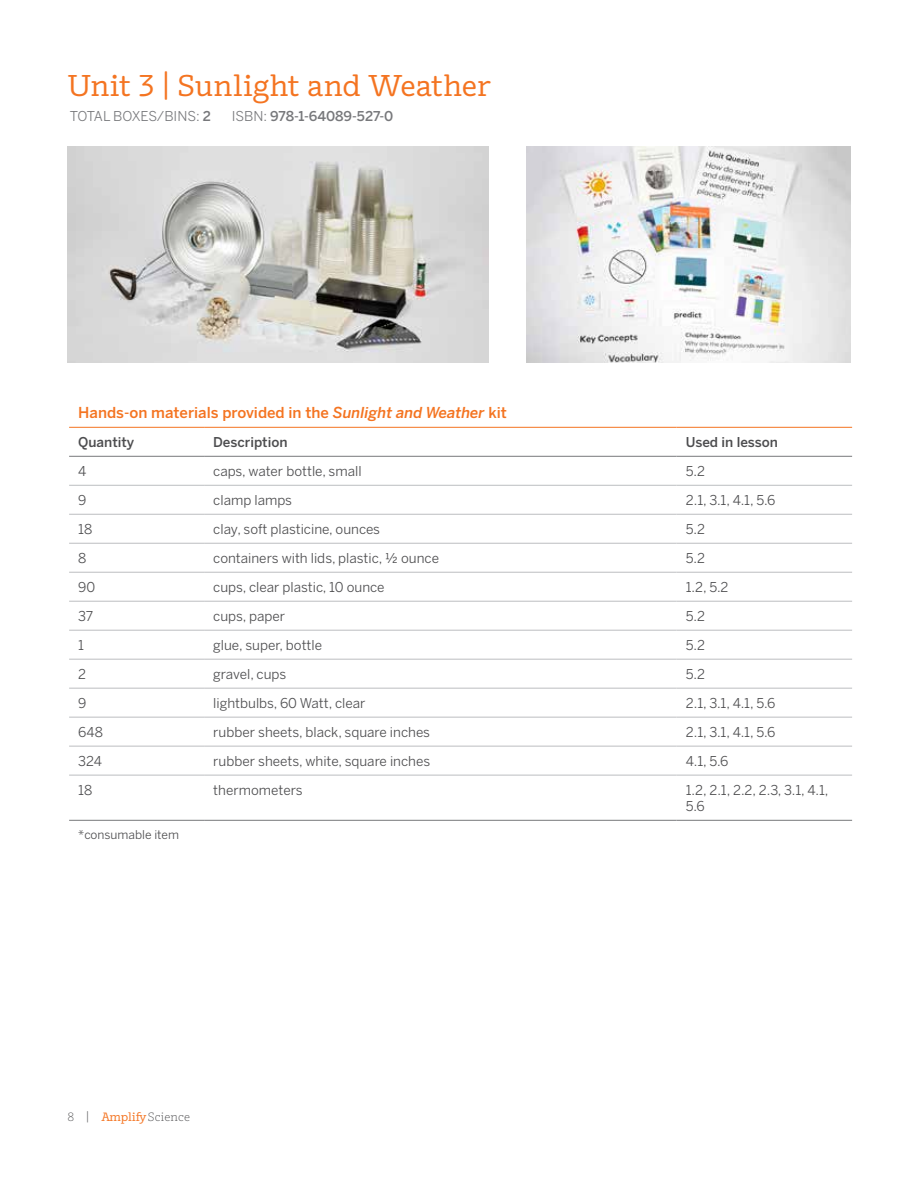
<style>
.page{position:relative;width:918px;height:1188px;background:#fff}
.page>*{position:absolute;margin:0;border:0;box-sizing:border-box;transform-origin:0 0}
.t1{font:30px "Amplify";letter-spacing:-.005em;color:#f47421}
.t2{font:500 15px "Benton Sans";color:#f47421}
.t3{font:13.5px/16.2px "Benton Sans";color:#4d4d4f}
.t4{font:500 13.5px "Benton Sans";color:#4d4d4f}
.t5{font:500 13.5px "Benton Sans";letter-spacing:-.005em;color:#77787b}
.t6{font:13.5px "Benton Sans";letter-spacing:-.005em;color:#77787b}
.t7{font:12px "Benton Sans";color:#4d4d4f}
.t8{font:300 12px "Amplify";letter-spacing:.015em;color:#4d4d4f}
.s1{font-weight:500}
.s2{font-weight:400}
.s3{font-style:italic}
.s4{color:#f47421}
</style>
<div class="page">
<hr style="left:69px;top:543px;width:135px;height:1px;background:#bcbec0">
<hr style="left:204px;top:543px;width:473px;height:1px;background:#bcbec0">
<hr style="left:677px;top:543px;width:175px;height:1px;background:#bcbec0">
<hr style="left:69px;top:572px;width:135px;height:1px;background:#bcbec0">
<hr style="left:204px;top:572px;width:473px;height:1px;background:#bcbec0">
<hr style="left:677px;top:572px;width:175px;height:1px;background:#bcbec0">
<hr style="left:69px;top:601px;width:135px;height:1px;background:#bcbec0">
<hr style="left:204px;top:601px;width:473px;height:1px;background:#bcbec0">
<hr style="left:677px;top:601px;width:175px;height:1px;background:#bcbec0">
<hr style="left:69px;top:630px;width:135px;height:1px;background:#bcbec0">
<hr style="left:204px;top:630px;width:473px;height:1px;background:#bcbec0">
<hr style="left:677px;top:630px;width:175px;height:1px;background:#bcbec0">
<hr style="left:69px;top:659px;width:135px;height:1px;background:#bcbec0">
<hr style="left:204px;top:659px;width:473px;height:1px;background:#bcbec0">
<hr style="left:677px;top:659px;width:175px;height:1px;background:#bcbec0">
<hr style="left:69px;top:688px;width:135px;height:1px;background:#bcbec0">
<hr style="left:204px;top:688px;width:473px;height:1px;background:#bcbec0">
<hr style="left:677px;top:688px;width:175px;height:1px;background:#bcbec0">
<hr style="left:69px;top:717px;width:135px;height:1px;background:#bcbec0">
<hr style="left:204px;top:717px;width:473px;height:1px;background:#bcbec0">
<hr style="left:677px;top:717px;width:175px;height:1px;background:#bcbec0">
<hr style="left:69px;top:746px;width:135px;height:1px;background:#bcbec0">
<hr style="left:204px;top:746px;width:473px;height:1px;background:#bcbec0">
<hr style="left:677px;top:746px;width:175px;height:1px;background:#bcbec0">
<hr style="left:69px;top:775px;width:135px;height:1px;background:#bcbec0">
<hr style="left:204px;top:775px;width:473px;height:1px;background:#bcbec0">
<hr style="left:677px;top:775px;width:175px;height:1px;background:#bcbec0">
<hr style="left:69px;top:456px;width:135px;height:1px;background:#77787b">
<hr style="left:204px;top:456px;width:473px;height:1px;background:#77787b">
<hr style="left:677px;top:456px;width:175px;height:1px;background:#77787b">
<hr style="left:69px;top:427px;width:135px;height:1px;background:#f47421">
<hr style="left:204px;top:427px;width:473px;height:1px;background:#f47421">
<hr style="left:677px;top:427px;width:175px;height:1px;background:#f47421">
<hr style="left:69px;top:485px;width:135px;height:1px;background:#bcbec0">
<hr style="left:204px;top:485px;width:473px;height:1px;background:#bcbec0">
<hr style="left:677px;top:485px;width:175px;height:1px;background:#bcbec0">
<hr style="left:69px;top:514px;width:135px;height:1px;background:#bcbec0">
<hr style="left:204px;top:514px;width:473px;height:1px;background:#bcbec0">
<hr style="left:677px;top:514px;width:175px;height:1px;background:#bcbec0">
<hr style="left:69px;top:820px;width:135px;height:1px;background:#77787b">
<hr style="left:204px;top:820px;width:473px;height:1px;background:#77787b">
<hr style="left:677px;top:820px;width:175px;height:1px;background:#77787b">
<img style="left:68px;top:146px;width:421px;height:216px">
<img style="left:526px;top:146px;width:324px;height:216px">
<h1 class="t1" style="left:68px;top:66px;width:425px">Unit 3 | Sunlight and Weather</h1>
<p class="t6" style="left:70px;top:108px;width:143px">TOTAL BOXES/BINS: <span class="s1">2</span></p>
<p class="t5" style="left:232px;top:107px;width:163px"><span class="s2">ISBN:</span> 978-1-64089-527-0</p>
<p class="t2" style="left:78px;top:403px;width:430px">Hands-on materials provided in the <span class="s3">Sunlight and Weather</span> kit</p>
<p class="t4" style="left:78px;top:434px;width:57px">Quantity</p>
<p class="t4" style="left:213px;top:434px;width:76px">Description</p>
<p class="t4" style="left:686px;top:434px;width:94px">Used in lesson</p>
<p class="t3" style="left:78px;top:463px;width:10px">4</p>
<p class="t3" style="left:213px;top:463px;width:150px">caps, water bottle, small</p>
<p class="t3" style="left:686px;top:463px;width:21px">5.2</p>
<p class="t3" style="left:78px;top:492px;width:10px">9</p>
<p class="t3" style="left:213px;top:492px;width:80px">clamp lamps</p>
<p class="t3" style="left:686px;top:492px;width:91px">2.1, 3.1, 4.1, 5.6</p>
<p class="t3" style="left:78px;top:521px;width:16px">18</p>
<p class="t3" style="left:213px;top:521px;width:168px">clay, soft plasticine, ounces</p>
<p class="t3" style="left:686px;top:521px;width:21px">5.2</p>
<p class="t3" style="left:78px;top:550px;width:10px">8</p>
<p class="t3" style="left:213px;top:550px;width:227px">containers with lids, plastic, ½ ounce</p>
<p class="t3" style="left:686px;top:550px;width:21px">5.2</p>
<p class="t3" style="left:78px;top:579px;width:19px">90</p>
<p class="t3" style="left:213px;top:579px;width:173px">cups, clear plastic, 10 ounce</p>
<p class="t3" style="left:686px;top:579px;width:44px">1.2, 5.2</p>
<p class="t3" style="left:78px;top:608px;width:17px">37</p>
<p class="t3" style="left:213px;top:608px;width:73px">cups, paper</p>
<p class="t3" style="left:686px;top:608px;width:21px">5.2</p>
<p class="t3" style="left:78px;top:637px;width:7px">1</p>
<p class="t3" style="left:213px;top:637px;width:110px">glue, super, bottle</p>
<p class="t3" style="left:686px;top:637px;width:21px">5.2</p>
<p class="t3" style="left:78px;top:666px;width:9px">2</p>
<p class="t3" style="left:213px;top:666px;width:75px">gravel, cups</p>
<p class="t3" style="left:686px;top:666px;width:21px">5.2</p>
<p class="t3" style="left:78px;top:695px;width:10px">9</p>
<p class="t3" style="left:213px;top:695px;width:154px">lightbulbs, 60 Watt, clear</p>
<p class="t3" style="left:686px;top:695px;width:91px">2.1, 3.1, 4.1, 5.6</p>
<p class="t3" style="left:78px;top:724px;width:26px">648</p>
<p class="t3" style="left:213px;top:724px;width:218px">rubber sheets, black, square inches</p>
<p class="t3" style="left:686px;top:724px;width:91px">2.1, 3.1, 4.1, 5.6</p>
<p class="t3" style="left:78px;top:753px;width:25px">324</p>
<p class="t3" style="left:213px;top:753px;width:218px">rubber sheets, white, square inches</p>
<p class="t3" style="left:686px;top:753px;width:44px">4.1, 5.6</p>
<p class="t3" style="left:78px;top:782px;width:16px">18</p>
<p class="t3" style="left:213px;top:782px;width:91px">thermometers</p>
<p class="t3" style="left:686px;top:782px;width:144px">1.2, 2.1, 2.2, 2.3, 3.1, 4.1,<br>5.6</p>
<p class="t7" style="left:78px;top:827px;width:102px">*consumable item</p>
<p class="t8" style="left:68px;top:1109px;width:124px">8 | <span class="s4">(logo}</span>Science</p>
</div>
